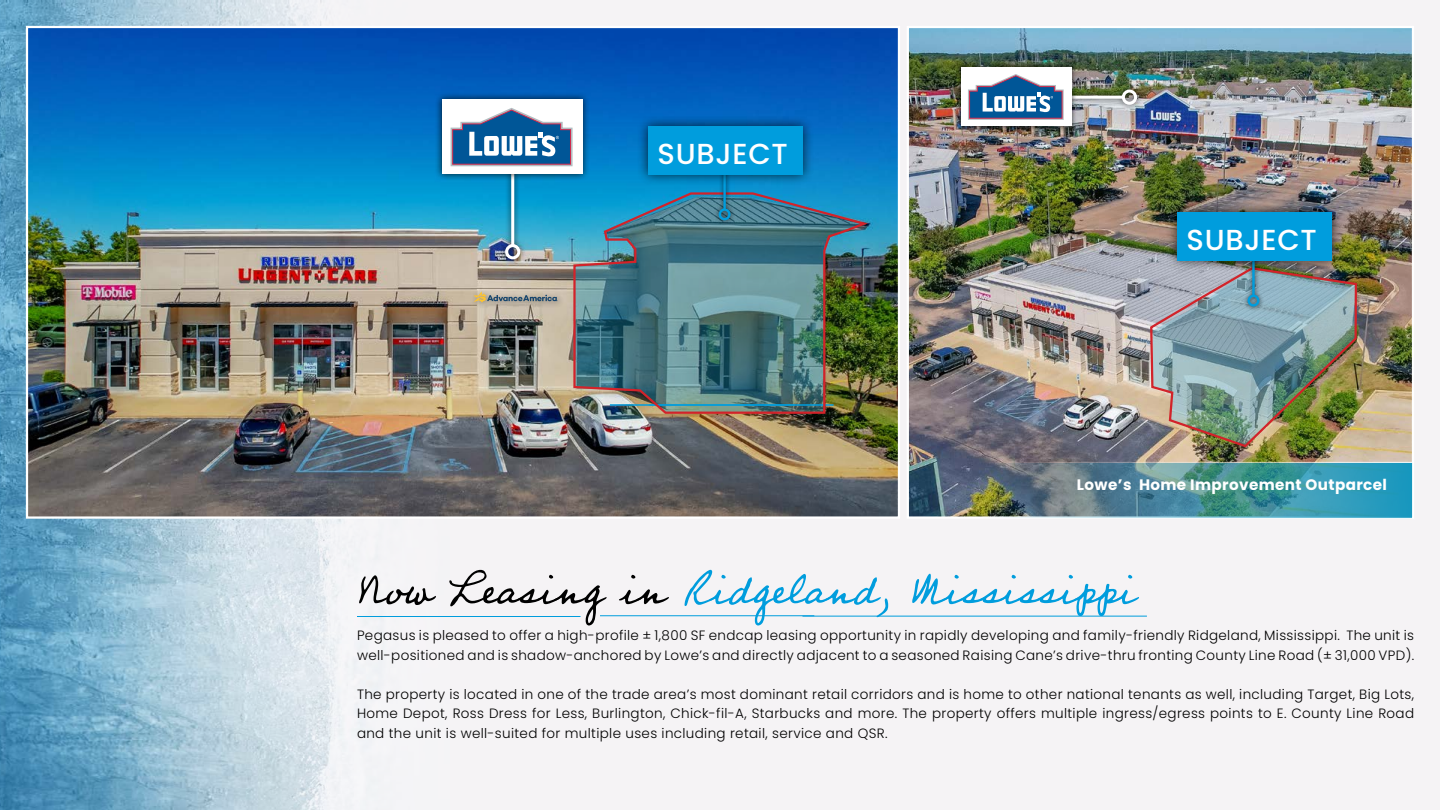
<style>
.page{position:relative;width:1440px;height:810px;background:#fff}
.page>*{position:absolute;margin:0;border:0;box-sizing:border-box;transform-origin:0 0}
.t1{font:51.15px "Professor";color:#009ddd}
.t2{font:500 28.95px "Poppins";letter-spacing:.025em;color:#fff}
.t3{font:700 15.15px "Poppins";letter-spacing:.025em;color:#fff}
.t4{font:300 13.5px/19.5px "Poppins";letter-spacing:.025em;color:#000}
.s1{color:#000}
</style>
<div class="page">
<div style="left:450px;top:0;width:990px;height:810px;background:#f5f3f5"></div>
<img style="left:0;top:0;width:450px;height:810px">
<img style="left:910px;top:29px;width:501px;height:433px">
<div style="left:1066px;top:84px;width:77px;height:27px;background:#000;opacity:.75"></div>
<hr style="left:1072px;top:96px;width:51px;height:3px;background:#fff">
<div style="left:1122px;top:90px;width:15px;height:15px;border:3px solid #fff;border-radius:50%"></div>
<div style="left:956px;top:62px;width:122px;height:70px;background:#000;opacity:.75"></div>
<div style="left:962px;top:68px;width:110px;height:58px;background:#fff"></div>
<svg style="left:968px;top:74px;width:96px;height:46px"></svg>
<hr style="left:357px;top:616px;width:223px;height:1px;background:#009ddd">
<hr style="left:600px;top:615px;width:214px;height:1px;background:#009ddd">
<hr style="left:802px;top:616px;width:345px;height:1px;background:#009ddd">
<img style="left:907px;top:462px;width:506px;height:57px">
<img style="left:29px;top:29px;width:868px;height:487px">
<div style="left:469px;top:288px;width:96px;height:22px;background:#000;opacity:.4"></div>
<svg style="left:474px;top:291px;width:84px;height:11px"></svg>
<div style="left:499px;top:158px;width:27px;height:108px;background:#000;opacity:.75"></div>
<hr style="left:511px;top:164px;width:3px;height:82px;background:#fff">
<div style="left:505px;top:244px;width:15px;height:15px;border:3px solid #fff;border-radius:50%"></div>
<div style="left:435px;top:92px;width:155px;height:89px;background:#000;opacity:.75"></div>
<div style="left:442px;top:100px;width:141px;height:74px;background:#fff"></div>
<svg style="left:451px;top:108px;width:122px;height:58px"></svg>
<img style="left:572px;top:191px;width:299px;height:224px">
<img style="left:1148px;top:266px;width:210px;height:183px">
<div style="left:1243px;top:251px;width:22px;height:60px;background:#000;opacity:.75"></div>
<hr style="left:1252px;top:256px;width:3px;height:40px;background:#009ddd">
<div style="left:1248px;top:295px;width:11px;height:12px;border:2px solid #009ddd;border-radius:50%"></div>
<div style="left:1166px;top:201px;width:177px;height:71px;background:#000;opacity:.75"></div>
<div style="left:1177px;top:212px;width:154px;height:48px;background:#009ddd"></div>
<div style="left:714px;top:164px;width:22px;height:61px;background:#000;opacity:.75"></div>
<hr style="left:723px;top:170px;width:3px;height:40px;background:#009ddd">
<div style="left:719px;top:208px;width:12px;height:12px;border:2px solid #009ddd;border-radius:50%"></div>
<div style="left:637px;top:115px;width:177px;height:71px;background:#000;opacity:.75"></div>
<div style="left:648px;top:126px;width:154px;height:48px;background:#009ddd"></div>
<h2 class="t2" style="left:658px;top:137px;width:132px">SUBJECT</h2>
<h2 class="t2" style="left:1186px;top:223px;width:132px">SUBJECT</h2>
<p class="t3" style="left:1077px;top:476px;width:312px">Lowe’s Home Improvement Outparcel</p>
<h1 class="t1" style="left:357px;top:555px;width:780px"><span class="s1">Now Leasing in</span> Ridgeland, Mississippi</h1>
<p class="t4" style="left:357px;top:626px;width:1059px">Pegasus is pleased to offer a high-profile ± 1,800 SF endcap leasing opportunity in rapidly developing and family-friendly Ridgeland, Mississippi. The unit is well-positioned and is shadow-anchored by Lowe’s and directly adjacent to a seasoned Raising Cane’s drive-thru fronting County Line Road (± 31,000 VPD).</p>
<p class="t4" style="left:357px;top:684px;width:1059px;text-align:justify">The property is located in one of the trade area’s most dominant retail corridors and is home to other national tenants as well, including Target, Big Lots, Home Depot, Ross Dress for Less, Burlington, Chick-fil-A, Starbucks and more. The property offers multiple ingress/egress points to E. County Line Road and the unit is well-suited for multiple uses including retail, service and QSR.</p>
</div>
